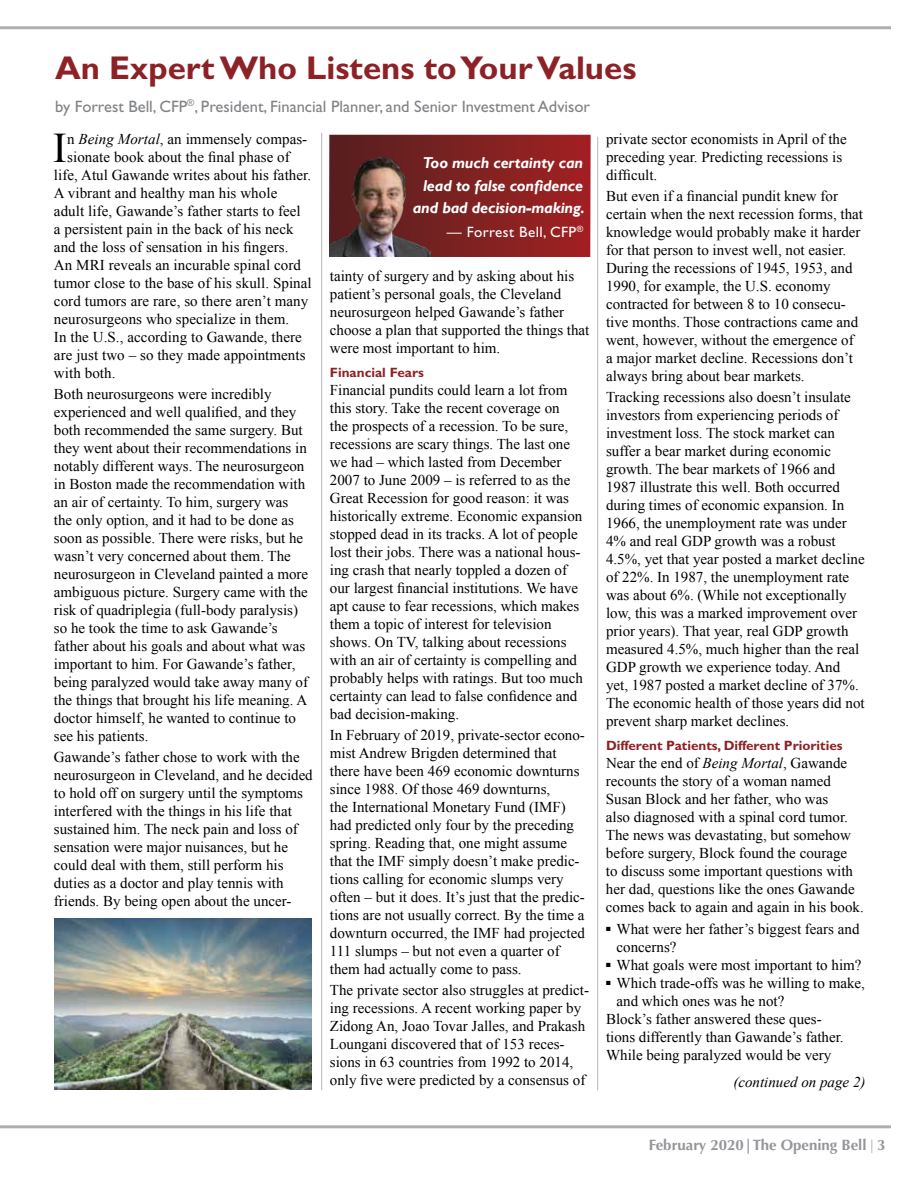
<style>
.page{position:relative;width:918px;height:1188px;background:#fff}
.page>*{position:absolute;margin:0;border:0;box-sizing:border-box;transform-origin:0 0}
.t1{font:42.15px "Times New Roman";color:#000}
.t2{font:700 33px "Gill Sans";color:#8d2226}
.t3{font:16.5px "Gill Sans";color:#808285}
.t4{font:italic 700 15.75px/22.5px "Gill Sans";letter-spacing:-.01em;color:#fff;text-align:center}
.t5{font:15px/18px "Times New Roman";color:#000}
.t6{font:700 15px "Optima LT Std";color:#939598}
.t7{font:italic 15px "Times New Roman";color:#000}
.t8{font:15px "Gill Sans";letter-spacing:.03em;color:#fff}
.t9{font:700 13.5px "Gill Sans";color:#8d2226}
.s1{font-style:italic}
.s2{font-family:"Times New Roman";font-weight:400}
</style>
<div class="page">
<hr style="left:0;top:1125px;width:891px;height:3px;background:#adafb2">
<hr style="left:0;top:26px;width:891px;height:3px;background:#adafb2">
<hr style="left:321px;top:133px;width:1px;height:957px;background:#bcbec0">
<hr style="left:597px;top:137px;width:1px;height:953px;background:#bcbec0">
<img style="left:54px;top:919px;width:257px;height:171px">
<div style="left:329px;top:135px;width:262px;height:122px;background:linear-gradient(to right,#552020,#a12122)"></div>
<img style="left:329px;top:157px;width:102px;height:100px">
<h2 class="t2" style="left:55px;top:49px;width:583px">An Expert Who Listens to Your Values</h2>
<p class="t3" style="left:55px;top:97px;width:537px">by Forrest Bell, CFP<sup>®</sup>, President, Financial Planner, and Senior Investment Advisor</p>
<h1 class="t1" style="left:53px;top:119px;width:16px">I</h1>
<p class="t5" style="left:67px;top:130px;width:242px">n <span class="s1">Being Mortal</span>, an immensely compas-</p>
<p class="t5" style="left:67px;top:148px;width:224px">sionate book about the final phase of</p>
<p class="t5" style="left:54px;top:166px;width:259px">life, Atul Gawande writes about his father.</p>
<p class="t5" style="left:54px;top:184px;width:225px">A vibrant and healthy man his whole</p>
<p class="t5" style="left:54px;top:202px;width:248px">adult life, Gawande’s father starts to feel</p>
<p class="t5" style="left:54px;top:220px;width:241px">a persistent pain in the back of his neck</p>
<p class="t5" style="left:54px;top:238px;width:236px">and the loss of sensation in his fingers.</p>
<p class="t5" style="left:54px;top:256px;width:248px">An MRI reveals an incurable spinal cord</p>
<p class="t5" style="left:54px;top:274px;width:259px">tumor close to the base of his skull. Spinal</p>
<p class="t5" style="left:54px;top:292px;width:256px">cord tumors are rare, so there aren’t many</p>
<p class="t5" style="left:54px;top:310px;width:237px">neurosurgeons who specialize in them.</p>
<p class="t5" style="left:54px;top:328px;width:249px">In the U.S., according to Gawande, there</p>
<p class="t5" style="left:54px;top:346px;width:253px">are just two – so they made appointments</p>
<p class="t5" style="left:54px;top:364px;width:63px">with both.</p>
<p class="t5" style="left:54px;top:385px;width:256px">Both neurosurgeons were incredibly experienced and well qualified, and they both recommended the same surgery. But they went about their recommendations in notably different ways. The neurosurgeon in Boston made the recommendation with an air of certainty. To him, surgery was the only option, and it had to be done as soon as possible. There were risks, but he wasn’t very concerned about them. The neurosurgeon in Cleveland painted a more ambiguous picture. Surgery came with the risk of quadriplegia (full-body paralysis) so he took the time to ask Gawande’s father about his goals and about what was important to him. For Gawande’s father, being paralyzed would take away many of the things that brought his life meaning. A doctor himself, he wanted to continue to see his patients.</p>
<p class="t5" style="left:54px;top:748px;width:260px">Gawande’s father chose to work with the neurosurgeon in Cleveland, and he decided to hold off on surgery until the symptoms interfered with the things in his life that sustained him. The neck pain and loss of sensation were major nuisances, but he could deal with them, still perform his duties as a doctor and play tennis with friends. By being open about the uncer-</p>
<p class="t4" style="left:413px;top:152px;width:174px">Too much certainty can lead to false confidence and bad decision-making.</p>
<p class="t8" style="left:447px;top:224px;width:138px">— Forrest Bell, CFP<sup>®</sup></p>
<p class="t5" style="left:330px;top:267px;width:261px">tainty of surgery and by asking about his patient’s personal goals, the Cleveland neurosurgeon helped Gawande’s father choose a plan that supported the things that were most important to him.</p>
<p class="t9" style="left:330px;top:364px;width:95px">Financial Fears</p>
<p class="t5" style="left:330px;top:381px;width:254px">Financial pundits could learn a lot from this story. Take the recent coverage on<br>the prospects of a recession. To be sure, recessions are scary things. The last one we had – which lasted from December 2007 to June 2009 – is referred to as the Great Recession for good reason: it was historically extreme. Economic expansion stopped dead in its tracks. A lot of people lost their jobs. There was a national hous&shy;ing crash that nearly toppled a dozen of our largest financial institutions. We have apt cause to fear recessions, which makes them a topic of interest for television shows. On TV, talking about recessions with an air of certainty is compelling and probably helps with ratings. But too much certainty can lead to false confidence and bad decision-making.</p>
<p class="t5" style="left:330px;top:726px;width:256px">In February of 2019, private-sector econo&shy;mist Andrew Brigden determined that there have been 469 economic downturns since 1988. Of those 469 downturns,<br>the International Monetary Fund (IMF) had predicted only four by the preceding spring. Reading that, one might assume that the IMF simply doesn’t make predic&shy;tions calling for economic slumps very often – but it does. It’s just that the predic&shy;tions are not usually correct. By the time a downturn occurred, the IMF had projected 111 slumps – but not even a quarter of them had actually come to pass.</p>
<p class="t5" style="left:330px;top:981px;width:261px">The private sector also struggles at predict&shy;ing recessions. A recent working paper by Zidong An, Joao Tovar Jalles, and Prakash Loungani discovered that of 153 reces&shy;sions in 63 countries from 1992 to 2014, only five were predicted by a consensus of</p>
<p class="t5" style="left:606px;top:130px;width:242px">private sector economists in April of the preceding year. Predicting recessions is difficult.</p>
<p class="t5" style="left:606px;top:187px;width:259px">But even if a financial pundit knew for certain when the next recession forms, that knowledge would probably make it harder for that person to invest well, not easier.<br>During the recessions of 1945, 1953, and 1990, for example, the U.S. economy contracted for between 8 to 10 consecu&shy;tive months. Those contractions came and went, however, without the emergence of a major market decline. Recessions don’t always bring about bear markets.</p>
<p class="t5" style="left:606px;top:388px;width:260px">Tracking recessions also doesn’t insulate investors from experiencing periods of investment loss. The stock market can suffer a bear market during economic growth. The bear markets of 1966 and 1987 illustrate this well. Both occurred during times of economic expansion. In 1966, the unemployment rate was under 4% and real GDP growth was a robust 4.5%, yet that year posted a market decline of 22%. In 1987, the unemployment rate was about 6%. (While not exceptionally low, this was a marked improvement over prior years). That year, real GDP growth measured 4.5%, much higher than the real GDP growth we experience today. And yet, 1987 posted a market decline of 37%.<br>The economic health of those years did not prevent sharp market declines.</p>
<p class="t9" style="left:606px;top:738px;width:238px">Different Patients, Different Priorities</p>
<p class="t5" style="left:606px;top:754px;width:259px">Near the end of <span class="s1">Being Mortal</span>, Gawande recounts the story of a woman named Susan Block and her father, who was<br>also diagnosed with a spinal cord tumor.<br>The news was devastating, but somehow before surgery, Block found the courage<br>to discuss some important questions with her dad, questions like the ones Gawande comes back to again and again in his book.</p>
<p class="t5" style="left:617px;top:919px;width:244px;text-indent:-11px">■■ What were her father’s biggest fears and concerns?</p>
<p class="t5" style="left:606px;top:955px;width:257px">■■ What goals were most important to him?</p>
<p class="t5" style="left:606px;top:973px;width:260px">■■ Which trade-offs was he willing to make,</p>
<p class="t5" style="left:617px;top:991px;width:169px">and which ones was he not?</p>
<p class="t5" style="left:606px;top:1009px;width:217px">Block’s father answered these ques-</p>
<p class="t5" style="left:606px;top:1027px;width:239px">tions differently than Gawande’s father.</p>
<p class="t5" style="left:606px;top:1045px;width:227px">While being paralyzed would be very</p>
<p class="t7" style="left:733px;top:1072px;width:134px">(continued on page 2)</p>
<p class="t6" style="left:649px;top:1136px;width:238px">February 2020|The Opening Bell <span class="s2">|</span> 3</p>
</div>
